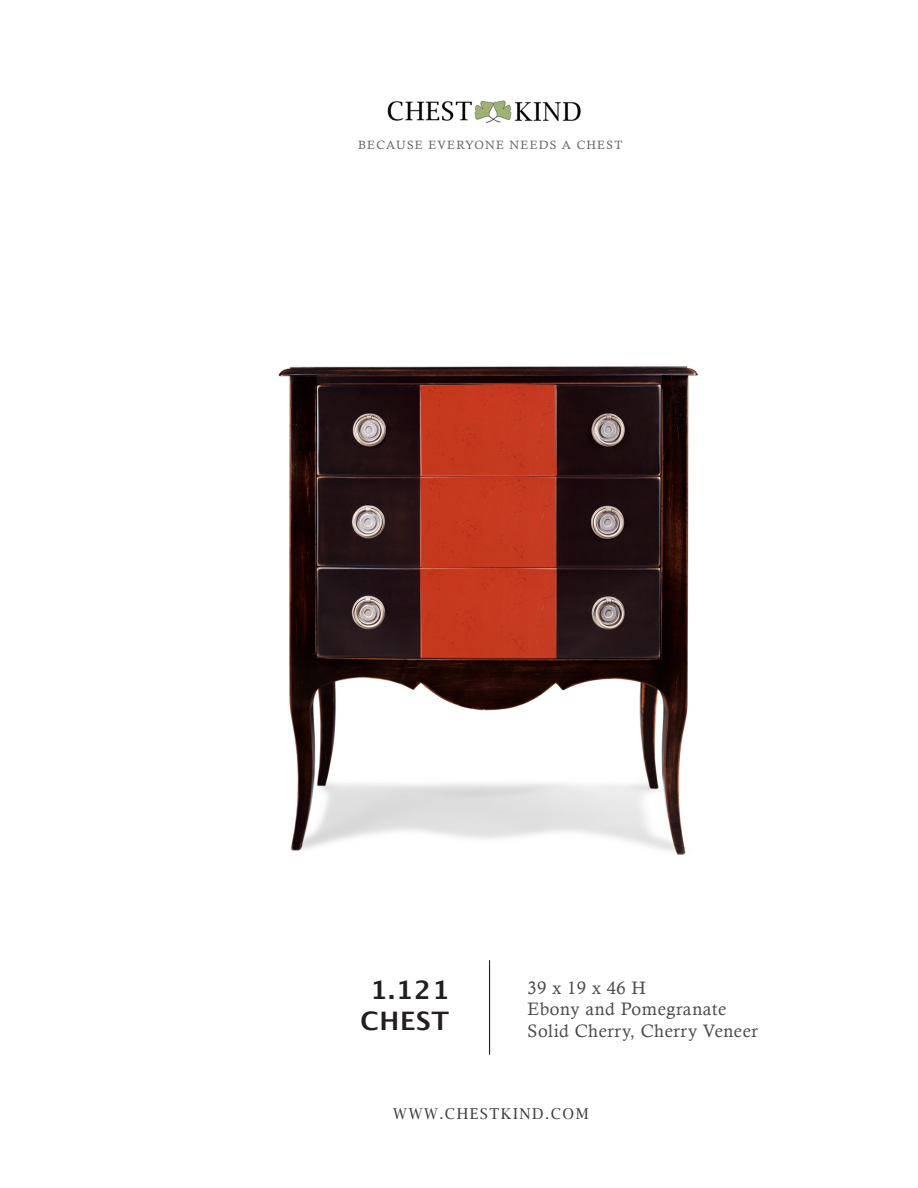
<style>
.page{position:relative;width:918px;height:1188px;background:#fff}
.page>*{position:absolute;margin:0;border:0;box-sizing:border-box;transform-origin:0 0}
.t1{font:700 25.5px "Lucida Grande";letter-spacing:.03em;color:#231f20}
.t2{font:18px "Calisto";letter-spacing:.03em;color:#4b4c4d}
.t3{font:15px "Lucida Bright";letter-spacing:.1em;color:#3e3e3f}
.t4{font:12px "Calisto";letter-spacing:.1em;color:#636366}
</style>
<div class="page">
<hr style="left:489px;top:960px;width:1px;height:95px;background:#231f20">
<img style="left:387px;top:100px;width:194px;height:23px">
<img style="left:278px;top:366px;width:420px;height:489px">
<p class="t4" style="left:358px;top:138px;width:265px">BECAUSE EVERYONE NEEDS A CHEST</p>
<p class="t1" style="left:371px;top:970px;width:80px">1.121</p>
<p class="t1" style="left:361px;top:1000px;width:90px">CHEST</p>
<p class="t2" style="left:528px;top:977px;width:120px">39 x 19 x 46 H</p>
<p class="t2" style="left:528px;top:999px;width:200px">Ebony and Pomegranate</p>
<p class="t2" style="left:528px;top:1020px;width:232px">Solid Cherry, Cherry Veneer</p>
<p class="t3" style="left:393px;top:1105px;width:197px">WWW.CHESTKIND.COM</p>
</div>
